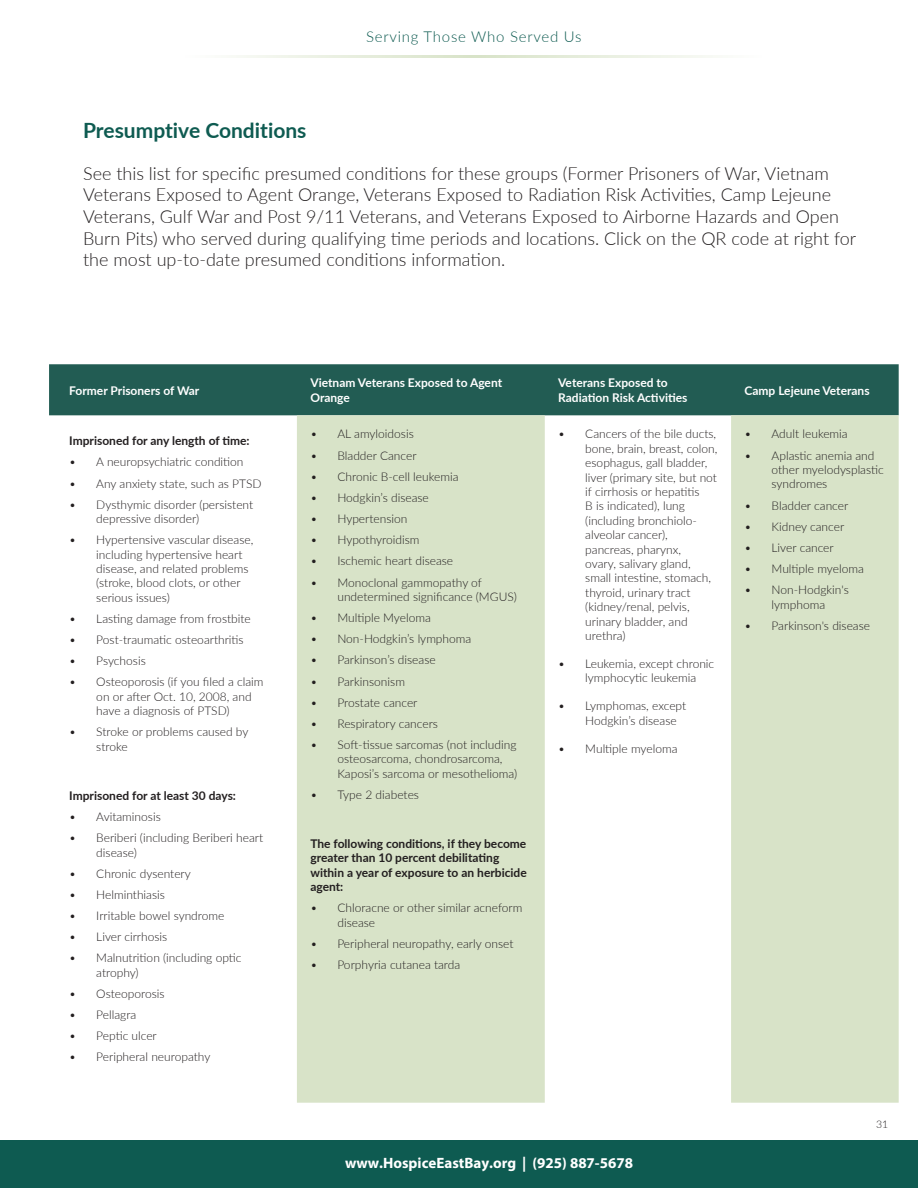
<style>
.page{position:relative;width:918px;height:1188px;background:#fff}
.page>*{position:absolute;margin:0;border:0;box-sizing:border-box;transform-origin:0 0}
.t1{font:700 21px "Lato";color:#0e5b51}
.t2{font:300 18px/21.6px "Lato";color:#231f20}
.t3{font:700 15px "Myriad Pro";color:#fff}
.t4{font:300 15px "Lato";letter-spacing:.05em;color:#0e5b51}
.t5{font:300 12px/14.4px "Lato";color:#231f20}
.t6{font:700 12px/14.4px "Lato";color:#231f20}
.t7{font:700 12px/14.4px "Lato";color:#fff}
.t8{font:300 10.5px "Lato";color:#231f20}
</style>
<div class="page">
<div style="left:0;top:1141px;width:918px;height:47px;background:#0e5b51"></div>
<hr style="left:186px;top:55px;width:576px;height:3px;background:#d8e3c8">
<div style="left:49px;top:364px;width:850px;height:51px;background:#225c53"></div>
<svg style="left:297px;top:415px;width:602px;height:688px;fill:#d8e3c8"></svg>
<p class="t4" style="left:366px;top:26px;width:217px">Serving Those Who Served Us</p>
<p class="t1" style="left:83px;top:115px;width:225px">Presumptive Conditions</p>
<p class="t2" style="left:83px;top:162px;width:775px">See this list for specific presumed conditions for these groups (Former Prisoners of War, Vietnam Veterans Exposed to Agent Orange, Veterans Exposed to Radiation Risk Activities, Camp Lejeune Veterans, Gulf War and Post 9/11 Veterans, and Veterans Exposed to Airborne Hazards and Open Burn Pits) who served during qualifying time periods and locations. Click on the QR code at right for the most up-to-date presumed conditions information.</p>
<p class="t7" style="left:69px;top:383px;width:132px">Former Prisoners of War</p>
<p class="t7" style="left:310px;top:375px;width:193px">Vietnam Veterans Exposed to Agent<br>Orange</p>
<p class="t7" style="left:558px;top:375px;width:131px">Veterans Exposed to<br>Radiation Risk Activities</p>
<p class="t7" style="left:745px;top:383px;width:127px">Camp Lejeune Veterans</p>
<p class="t6" style="left:69px;top:433px;width:182px">Imprisoned for any length of time:</p>
<p class="t5" style="left:69px;top:454px;width:176px">• A neuropsychiatric condition</p>
<p class="t5" style="left:69px;top:476px;width:194px">• Any anxiety state, such as PTSD</p>
<p class="t5" style="left:96px;top:497px;width:158px;text-indent:-27px">• Dysthymic disorder (persistent depressive disorder)</p>
<p class="t5" style="left:96px;top:532px;width:159px;text-indent:-27px">• Hypertensive vascular disease, including hypertensive heart disease, and related problems (stroke, blood clots, or other serious issues)</p>
<p class="t5" style="left:69px;top:611px;width:183px">• Lasting damage from frostbite</p>
<p class="t5" style="left:69px;top:632px;width:176px">• Post-traumatic osteoarthritis</p>
<p class="t5" style="left:69px;top:653px;width:78px">• Psychosis</p>
<p class="t5" style="left:96px;top:674px;width:169px;text-indent:-27px">• Osteoporosis (if you filed a claim on or after Oct. 10, 2008, and have a diagnosis of PTSD)</p>
<p class="t5" style="left:96px;top:724px;width:154px;text-indent:-27px">• Stroke or problems caused by stroke</p>
<p class="t6" style="left:69px;top:788px;width:168px">Imprisoned for at least 30 days:</p>
<p class="t5" style="left:69px;top:809px;width:93px">• Avitaminosis</p>
<p class="t5" style="left:96px;top:830px;width:168px;text-indent:-27px">• Beriberi (including Beriberi heart disease)</p>
<p class="t5" style="left:69px;top:866px;width:123px">• Chronic dysentery</p>
<p class="t5" style="left:69px;top:887px;width:97px">• Helminthiasis</p>
<p class="t5" style="left:69px;top:908px;width:157px">• Irritable bowel syndrome</p>
<p class="t5" style="left:69px;top:929px;width:100px">• Liver cirrhosis</p>
<p class="t5" style="left:96px;top:950px;width:147px;text-indent:-27px">• Malnutrition (including optic atrophy)</p>
<p class="t5" style="left:69px;top:986px;width:97px">• Osteoporosis</p>
<p class="t5" style="left:69px;top:1007px;width:68px">• Pellagra</p>
<p class="t5" style="left:69px;top:1028px;width:89px">• Peptic ulcer</p>
<p class="t5" style="left:69px;top:1049px;width:143px">• Peripheral neuropathy</p>
<p class="t5" style="left:310px;top:427px;width:105px">• AL amyloidosis</p>
<p class="t5" style="left:310px;top:448px;width:108px">• Bladder Cancer</p>
<p class="t5" style="left:310px;top:469px;width:150px">• Chronic B-cell leukemia</p>
<p class="t5" style="left:310px;top:490px;width:120px">• Hodgkin’s disease</p>
<p class="t5" style="left:310px;top:511px;width:99px">• Hypertension</p>
<p class="t5" style="left:310px;top:532px;width:111px">• Hypothyroidism</p>
<p class="t5" style="left:310px;top:553px;width:144px">• Ischemic heart disease</p>
<p class="t5" style="left:337px;top:575px;width:181px;text-indent:-27px">• Monoclonal gammopathy of undetermined significance (MGUS)</p>
<p class="t5" style="left:310px;top:610px;width:122px">• Multiple Myeloma</p>
<p class="t5" style="left:310px;top:631px;width:162px">• Non-Hodgkin’s lymphoma</p>
<p class="t5" style="left:310px;top:652px;width:127px">• Parkinson’s disease</p>
<p class="t5" style="left:310px;top:674px;width:96px">• Parkinsonism</p>
<p class="t5" style="left:310px;top:695px;width:109px">• Prostate cancer</p>
<p class="t5" style="left:310px;top:716px;width:129px">• Respiratory cancers</p>
<p class="t5" style="left:337px;top:737px;width:181px;text-indent:-27px">• Soft-tissue sarcomas (not including osteosarcoma, chondrosarcoma,<br>Kaposi’s sarcoma or mesothelioma)</p>
<p class="t5" style="left:310px;top:787px;width:110px">• Type 2 diabetes</p>
<p class="t6" style="left:310px;top:836px;width:218px">The following conditions, if they become greater than 10 percent debilitating within a year of exposure to an herbicide agent:</p>
<p class="t5" style="left:337px;top:900px;width:187px;text-indent:-27px">• Chloracne or other similar acneform disease</p>
<p class="t5" style="left:310px;top:936px;width:205px">• Peripheral neuropathy, early onset</p>
<p class="t5" style="left:310px;top:957px;width:151px">• Porphyria cutanea tarda</p>
<p class="t5" style="left:585px;top:427px;width:134px;text-indent:-27px">• Cancers of the bile ducts, bone, brain, breast, colon, esophagus, gall bladder, liver (primary site, but not if cirrhosis or hepatitis<br>B is indicated), lung (including bronchiolo&shy;alveolar cancer), pancreas, pharynx,<br>ovary, salivary gland, small intestine, stomach, thyroid, urinary tract (kidney/renal, pelvis, urinary bladder, and urethra)</p>
<p class="t5" style="left:585px;top:656px;width:130px;text-indent:-27px">• Leukemia, except chronic lymphocytic leukemia</p>
<p class="t5" style="left:585px;top:698px;width:102px;text-indent:-27px">• Lymphomas, except<br>Hodgkin’s disease</p>
<p class="t5" style="left:558px;top:741px;width:121px">• Multiple myeloma</p>
<p class="t5" style="left:745px;top:427px;width:105px">• Adult leukemia</p>
<p class="t5" style="left:772px;top:448px;width:114px;text-indent:-27px">• Aplastic anemia and other myelodysplastic syndromes</p>
<p class="t5" style="left:745px;top:498px;width:105px">• Bladder cancer</p>
<p class="t5" style="left:745px;top:519px;width:101px">• Kidney cancer</p>
<p class="t5" style="left:745px;top:540px;width:91px">• Liver cancer</p>
<p class="t5" style="left:745px;top:561px;width:121px">• Multiple myeloma</p>
<p class="t5" style="left:745px;top:582px;width:106px;text-align:center">• Non-Hodgkin's lymphoma</p>
<p class="t5" style="left:745px;top:618px;width:127px">• Parkinson's disease</p>
<p class="t3" style="left:345px;top:1153px;width:290px">www.HospiceEastBay.org | (925) 887-5678</p>
<p class="t8" style="left:876px;top:1117px;width:14px">31</p>
</div>
